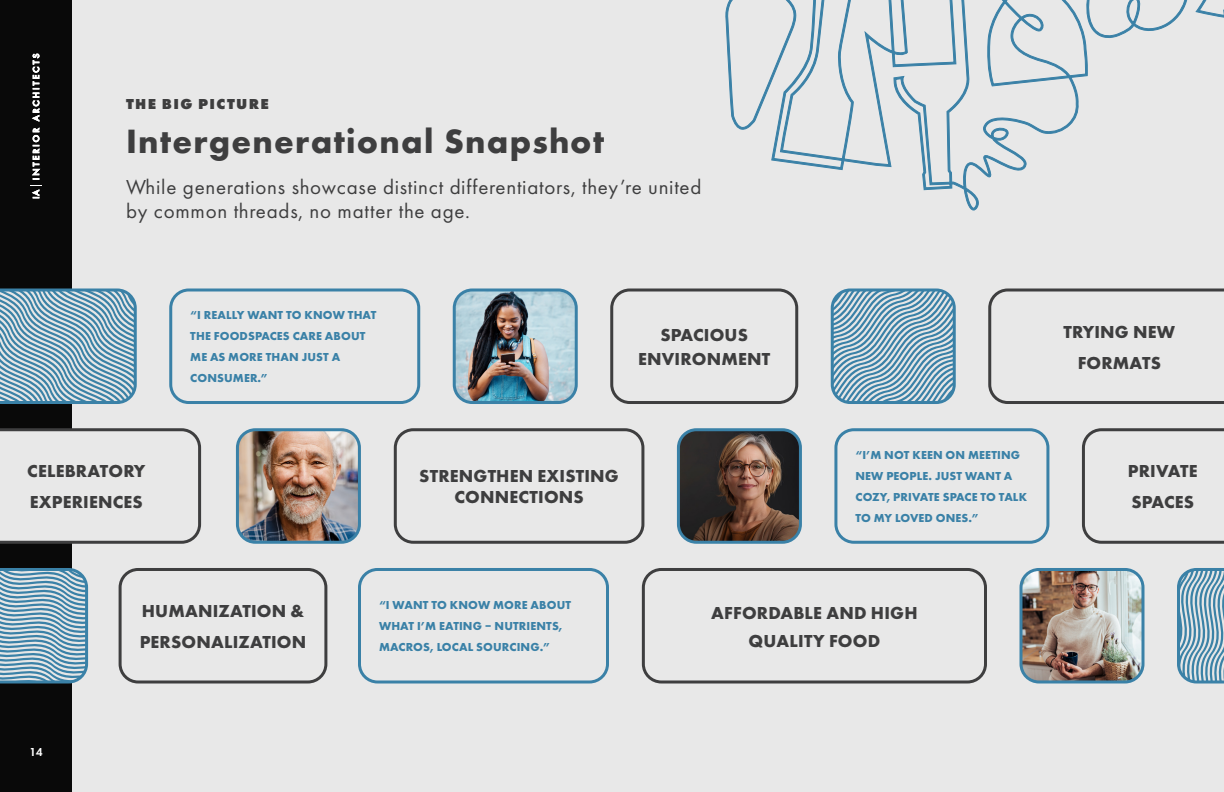
<style>
.page{position:relative;width:1224px;height:792px;background:#fff}
.page>*{position:absolute;margin:0;border:0;box-sizing:border-box;transform-origin:0 0}
.t1{font:700 35px "Futura PT";letter-spacing:.035em;color:#3e3e3f}
.t2{font:21px/24px "Futura PT";letter-spacing:.035em;color:#3e3e3f}
.t3{font:700 18px/24px "Futura PT";letter-spacing:.01em;color:#3e3e3f;text-align:center}
.t4{font:800 15px "Futura PT";letter-spacing:.085em;color:#3e3e3f}
.t5{font:700 12px/21px "Futura PT";letter-spacing:.01em;color:#3a81a7}
.t6{font:600 12px "Futura PT";color:#fff}
</style>
<div class="page">
<div style="left:0;top:0;width:72px;height:792px;background:#090909"></div>
<div style="left:72px;top:0;width:1152px;height:792px;background:#e8e8e8"></div>
<svg style="left:725px;top:0;width:168px;height:171px"></svg>
<svg style="left:893px;top:0;width:331px;height:211px"></svg>
<svg style="left:33px;top:54px;width:6px;height:67px"></svg>
<svg style="left:30px;top:128px;width:12px;height:70px"></svg>
<div style="left:169px;top:288px;width:251px;height:116px;border:3px solid #3a81a7;border-radius:18px"></div>
<div style="left:358px;top:568px;width:251px;height:116px;border:3px solid #3a81a7;border-radius:18px"></div>
<img style="left:454px;top:292px;width:120px;height:108px">
<div style="left:453px;top:288px;width:125px;height:116px;border:3px solid #3a81a7;border-radius:18px"></div>
<svg style="left:0;top:568px;width:88px;height:116px;background:#8aafc3"></svg>
<img style="left:681px;top:432px;width:117px;height:108px">
<div style="left:677px;top:428px;width:125px;height:116px;border:3px solid #3a81a7;border-radius:18px"></div>
<img style="left:240px;top:432px;width:117px;height:108px">
<div style="left:236px;top:428px;width:125px;height:116px;border:3px solid #3a81a7;border-radius:18px"></div>
<svg style="left:832px;top:292px;width:120px;height:108px"></svg>
<div style="left:831px;top:288px;width:125px;height:116px;border:3px solid #3a81a7;border-radius:18px"></div>
<img style="left:1021px;top:569px;width:122px;height:111px">
<div style="left:1020px;top:568px;width:124px;height:116px;border:3px solid #3a81a7;border-radius:18px"></div>
<div style="left:610px;top:288px;width:188px;height:116px;border:3px solid #3e3e3f;border-radius:18px"></div>
<svg style="left:1082px;top:428px;width:142px;height:116px"></svg>
<svg style="left:988px;top:288px;width:236px;height:116px"></svg>
<div style="left:394px;top:428px;width:250px;height:116px;border:3px solid #3e3e3f;border-radius:18px"></div>
<svg style="left:0;top:428px;width:201px;height:116px"></svg>
<div style="left:119px;top:568px;width:208px;height:116px;border:3px solid #3e3e3f;border-radius:18px"></div>
<div style="left:642px;top:568px;width:345px;height:116px;border:3px solid #3e3e3f;border-radius:18px"></div>
<div style="left:834px;top:428px;width:215px;height:116px;border:3px solid #3a81a7;border-radius:18px"></div>
<svg style="left:0;top:288px;width:137px;height:116px;background:#8bb0c3"></svg>
<svg style="left:1177px;top:568px;width:47px;height:116px"></svg>
<p class="t4" style="left:126px;top:94px;width:144px">THE BIG PICTURE</p>
<p class="t1" style="left:126px;top:118px;width:480px">Intergenerational Snapshot</p>
<p class="t2" style="left:126px;top:175px;width:577px">While generations showcase distinct differentiators, they’re united by common threads, no matter the age.</p>
<p class="t3" style="left:27px;top:459px;width:120px">CELEBRATORY</p>
<p class="t3" style="left:30px;top:490px;width:114px">EXPERIENCES</p>
<p class="t5" style="left:190px;top:305px;width:188px">“I REALLY WANT TO KNOW THAT<br>THE FOODSPACES CARE ABOUT<br>ME AS MORE THAN JUST A<br>CONSUMER.”</p>
<p class="t3" style="left:638px;top:323px;width:134px">SPACIOUS<br>ENVIRONMENT</p>
<p class="t3" style="left:419px;top:465px;width:201px;line-height:21px">STRENGTHEN EXISTING<br>CONNECTIONS</p>
<p class="t5" style="left:855px;top:444px;width:173px">“I’M NOT KEEN ON MEETING<br>NEW PEOPLE. JUST WANT A<br>COZY, PRIVATE SPACE TO TALK<br>TO MY LOVED ONES.”</p>
<p class="t3" style="left:142px;top:599px;width:164px">HUMANIZATION &amp;</p>
<p class="t3" style="left:140px;top:630px;width:168px">PERSONALIZATION</p>
<p class="t5" style="left:379px;top:595px;width:194px">“I WANT TO KNOW MORE ABOUT<br>WHAT I’M EATING – NUTRIENTS,<br>MACROS, LOCAL SOURCING.”</p>
<p class="t3" style="left:711px;top:600px;width:208px">AFFORDABLE AND HIGH</p>
<p class="t3" style="left:749px;top:628px;width:133px">QUALITY FOOD</p>
<p class="t3" style="left:1064px;top:319px;width:113px">TRYING NEW</p>
<p class="t3" style="left:1078px;top:350px;width:85px">FORMATS</p>
<p class="t3" style="left:1128px;top:459px;width:71px">PRIVATE</p>
<p class="t3" style="left:1131px;top:490px;width:64px">SPACES</p>
<p class="t6" style="left:29px;top:745px;width:15px">14</p>
</div>
